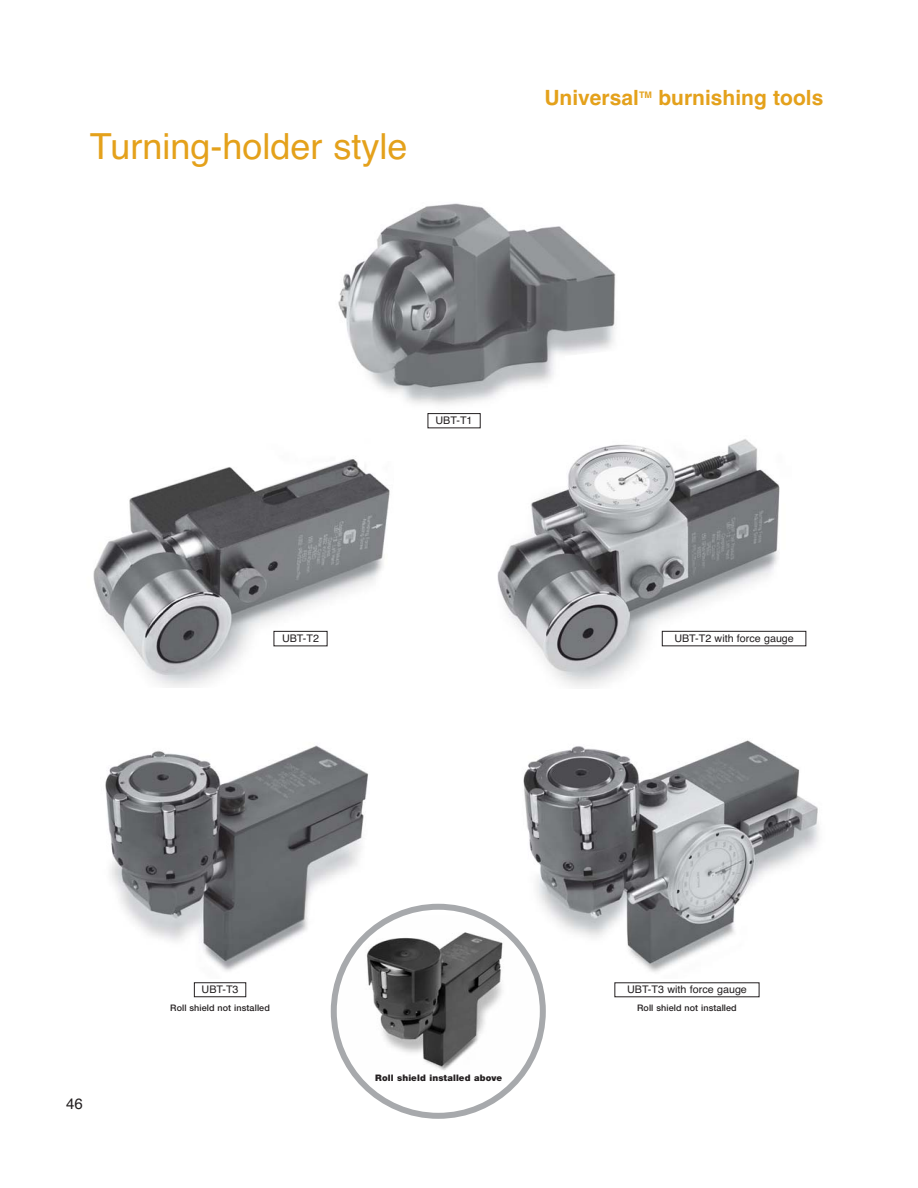
<style>
.page{position:relative;width:918px;height:1188px;background:#fff}
.page>*{position:absolute;margin:0;border:0;box-sizing:border-box;transform-origin:0 0}
.t1{font:36px "Helvetica";color:#e4a11b}
.t2{font:700 21px "Helvetica";color:#e4a11b}
.t3{font:15px "Helvetica";color:#231f20}
.t4{font:10.5px "Helvetica";color:#231f20}
.t5{font:500 9px "Helvetica Neue";letter-spacing:.01em;color:#231f20}
.t6{font:900 9px "Helvetica Neue";letter-spacing:.015em;color:#231f20}
.t7{font:700 9px "Helvetica";color:#e4a11b}
</style>
<div class="page">
<img style="left:523px;top:740px;width:296px;height:232px">
<img style="left:105px;top:745px;width:264px;height:226px">
<img style="left:497px;top:439px;width:294px;height:248px">
<img style="left:93px;top:459px;width:297px;height:228px">
<img style="left:338px;top:203px;width:278px;height:216px">
<div style="left:428px;top:414px;width:52px;height:14px;background:#fff"></div>
<div style="left:428px;top:413px;width:53px;height:15px;border:1px solid #231f20"></div>
<div style="left:194px;top:982px;width:52px;height:15px;border:1px solid #231f20"></div>
<div style="left:662px;top:631px;width:144px;height:15px;background:#fff"></div>
<div style="left:662px;top:631px;width:144px;height:15px;border:1px solid #231f20"></div>
<div style="left:274px;top:631px;width:53px;height:15px;border:1px solid #231f20"></div>
<svg style="left:331px;top:904px;width:215px;height:215px"></svg>
<h1 class="t1" style="left:90px;top:133px;width:319px">Turning-holder style</h1>
<h2 class="t2" style="left:544px;top:90px;width:96px">Universal</h2>
<p class="t7" style="left:639px;top:91px;width:14px">TM</p>
<h2 class="t2" style="left:658px;top:90px;width:167px">burnishing tools</h2>
<p class="t4" style="left:436px;top:417px;width:39px">UBT-T1</p>
<p class="t4" style="left:282px;top:635px;width:38px">UBT-T2</p>
<p class="t4" style="left:674px;top:635px;width:121px">UBT-T2 with force gauge</p>
<h3 class="t3" style="left:66px;top:1098px;width:18px">46</h3>
<p class="t4" style="left:202px;top:986px;width:39px">UBT-T3</p>
<p class="t4" style="left:627px;top:986px;width:121px">UBT-T3 with force gauge</p>
<p class="t5" style="left:170px;top:1005px;width:101px">Roll shield not installed</p>
<p class="t5" style="left:637px;top:1005px;width:101px">Roll shield not installed</p>
<p class="t6" style="left:375px;top:1075px;width:129px">Roll shield installed above</p>
</div>
